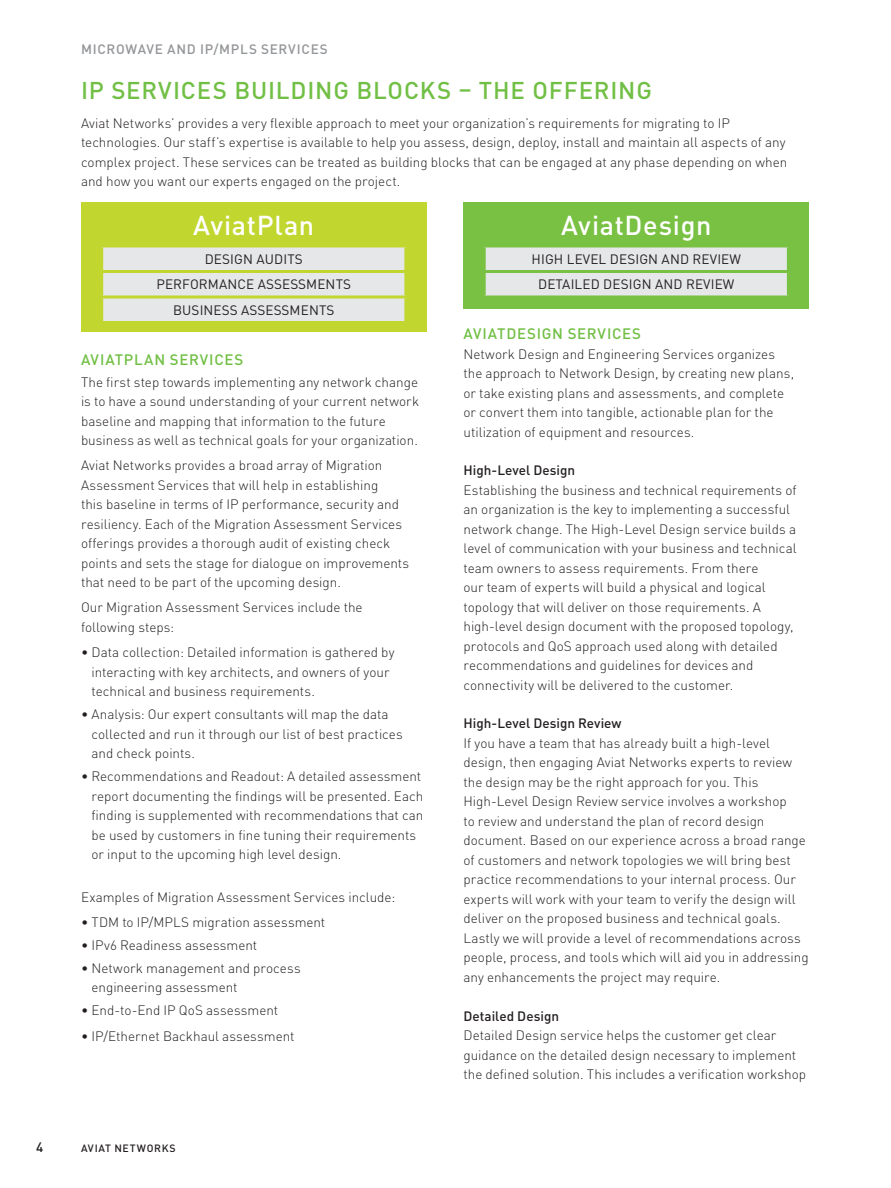
<style>
.page{position:relative;width:891px;height:1188px;background:#fff}
.page>*{position:absolute;margin:0;border:0;box-sizing:border-box;transform-origin:0 0}
.Subead_13_Black_Medi{font:500 27px "DINOT";letter-spacing:.025em;color:#fff}
.Headline_16_Green_Me{font:500 24px "DINOT";letter-spacing:.035em;color:#71bf44}
.Subhead_10_Green_Med{font:500 15px "DINOT";letter-spacing:.045em;color:#71bf44}
.Subead_13_Black_Medi-2{font:500 15px "DINOT";letter-spacing:.055em;color:#71bf44}
.Text_9_Black_Light{font:300 13.5px/19.5px "DINOT";color:#231f20}
.Text_Bullet_9_Black{font:300 13.5px/19.5px "DINOT";color:#231f20}
.t1{font:13.5px "DINOT";letter-spacing:.01em;color:#231f20}
.servicesBlk_subgroup{font:500 13.5px "DINOT";color:#231f20}
.t2{font:500 13.5px "DINOT";letter-spacing:.05em;color:#939598}
.t3{font:500 10.5px "DINOT";letter-spacing:.065em;color:#231f20}
</style>
<div class="page">
<div style="left:81px;top:202px;width:346px;height:130px;background:#c1d72f"></div>
<div style="left:103px;top:248px;width:301px;height:73px;background:#e6e7e9"></div>
<hr style="left:100px;top:270px;width:307px;height:3px;background:#c1d72f">
<hr style="left:100px;top:296px;width:307px;height:2px;background:#c1d72f">
<div style="left:464px;top:202px;width:345px;height:107px;background:#79c142"></div>
<div style="left:486px;top:248px;width:301px;height:48px;background:#e6e7e9"></div>
<hr style="left:483px;top:270px;width:307px;height:3px;background:#79c142">
<p class="t2" style="left:81px;top:40px;width:248px">MICROWAVE AND IP/MPLS SERVICES</p>
<p class="Headline_16_Green_Me" style="left:81px;top:74px;width:572px">IP SERVICES BUILDING BLOCKS – THE OFFERING</p>
<p class="Text_9_Black_Light" style="left:81px;top:113px;width:708px">Aviat Networks’ provides a very flexible approach to meet your organization’s requirements for migrating to IP technologies. Our staff’s expertise is available to help you assess, design, deploy, install and maintain all aspects of any complex project. These services can be treated as building blocks that can be engaged at any phase depending on when and how you want our experts engaged on the project.</p>
<p class="Subead_13_Black_Medi" style="left:193px;top:207px;width:123px">AviatPlan</p>
<p class="t1" style="left:205px;top:250px;width:100px">DESIGN AUDITS</p>
<p class="t1" style="left:156px;top:275px;width:196px">PERFORMANCE ASSESSMENTS</p>
<p class="t1" style="left:173px;top:301px;width:163px">BUSINESS ASSESSMENTS</p>
<p class="Subead_13_Black_Medi" style="left:561px;top:207px;width:152px">AviatDesign</p>
<p class="t1" style="left:532px;top:250px;width:211px">HIGH LEVEL DESIGN AND REVIEW</p>
<p class="t1" style="left:538px;top:275px;width:198px">DETAILED DESIGN AND REVIEW</p>
<p class="Subead_13_Black_Medi-2" style="left:81px;top:349px;width:164px">AVIATPLAN SERVICES</p>
<p class="Text_9_Black_Light" style="left:81px;top:371px;width:340px">The first step towards implementing any network change is to have a sound understanding of your current network baseline and mapping that information to the future business as well as technical goals for your organization.</p>
<p class="Text_9_Black_Light" style="left:81px;top:455px;width:330px">Aviat Networks provides a broad array of Migration Assessment Services that will help in establishing<br>this baseline in terms of IP performance, security and resiliency. Each of the Migration Assessment Services offerings provides a thorough audit of existing check points and sets the stage for dialogue on improvements that need to be part of the upcoming design.</p>
<p class="Text_9_Black_Light" style="left:81px;top:597px;width:283px">Our Migration Assessment Services include the following steps:</p>
<p class="Text_Bullet_9_Black" style="left:92px;top:642px;width:305px;text-indent:-10px">• Data collection: Detailed information is gathered by interacting with key architects, and owners of your technical and business requirements.</p>
<p class="Text_Bullet_9_Black" style="left:92px;top:704px;width:313px;text-indent:-10px">• Analysis: Our expert consultants will map the data collected and run it through our list of best practices and check points.</p>
<p class="Text_Bullet_9_Black" style="left:92px;top:766px;width:334px;text-indent:-10px">• Recommendations and Readout: A detailed assessment report documenting the findings will be presented. Each finding is supplemented with recommendations that can be used by customers in fine tuning their requirements or input to the upcoming high level design.</p>
<p class="Text_9_Black_Light" style="left:81px;top:887px;width:316px">Examples of Migration Assessment Services include:</p>
<p class="Text_Bullet_9_Black" style="left:81px;top:912px;width:246px">• TDM to IP/MPLS migration assessment</p>
<p class="Text_Bullet_9_Black" style="left:81px;top:935px;width:178px">• IPv6 Readiness assessment</p>
<p class="Text_Bullet_9_Black" style="left:92px;top:958px;width:211px;text-indent:-10px">• Network management and process engineering assessment</p>
<p class="Text_Bullet_9_Black" style="left:81px;top:1000px;width:199px">• End-to-End IP QoS assessment</p>
<p class="Text_Bullet_9_Black" style="left:81px;top:1026px;width:215px">• IP/Ethernet Backhaul assessment</p>
<p class="servicesBlk_subgroup" style="left:36px;top:1138px;width:9px">4</p>
<p class="t3" style="left:81px;top:1141px;width:96px">AVIAT NETWORKS</p>
<p class="Subhead_10_Green_Med" style="left:464px;top:323px;width:179px">AVIATDESIGN SERVICES</p>
<p class="Text_9_Black_Light" style="left:464px;top:343px;width:332px">Network Design and Engineering Services organizes the approach to Network Design, by creating new plans, or take existing plans and assessments, and complete or convert them into tangible, actionable plan for the utilization of equipment and resources.</p>
<p class="servicesBlk_subgroup" style="left:464px;top:461px;width:113px">High-Level Design</p>
<p class="Text_9_Black_Light" style="left:464px;top:480px;width:335px">Establishing the business and technical requirements of an organization is the key to implementing a successful network change. The High-Level Design service builds a level of communication with your business and technical team owners to assess requirements. From there<br>our team of experts will build a physical and logical topology that will deliver on those requirements. A high-level design document with the proposed topology, protocols and QoS approach used along with detailed recommendations and guidelines for devices and connectivity will be delivered to the customer.</p>
<p class="servicesBlk_subgroup" style="left:464px;top:714px;width:160px">High-Level Design Review</p>
<p class="Text_9_Black_Light" style="left:464px;top:733px;width:347px">If you have a team that has already built a high-level design, then engaging Aviat Networks experts to review the design may be the right approach for you. This High-Level Design Review service involves a workshop<br>to review and understand the plan of record design document. Based on our experience across a broad range of customers and network topologies we will bring best practice recommendations to your internal process. Our experts will work with your team to verify the design will deliver on the proposed business and technical goals.<br>Lastly we will provide a level of recommendations across people, process, and tools which will aid you in addressing any enhancements the project may require.</p>
<p class="servicesBlk_subgroup" style="left:464px;top:1007px;width:97px">Detailed Design</p>
<p class="Text_9_Black_Light" style="left:464px;top:1025px;width:344px">Detailed Design service helps the customer get clear guidance on the detailed design necessary to implement the defined solution. This includes a verification workshop</p>
</div>
